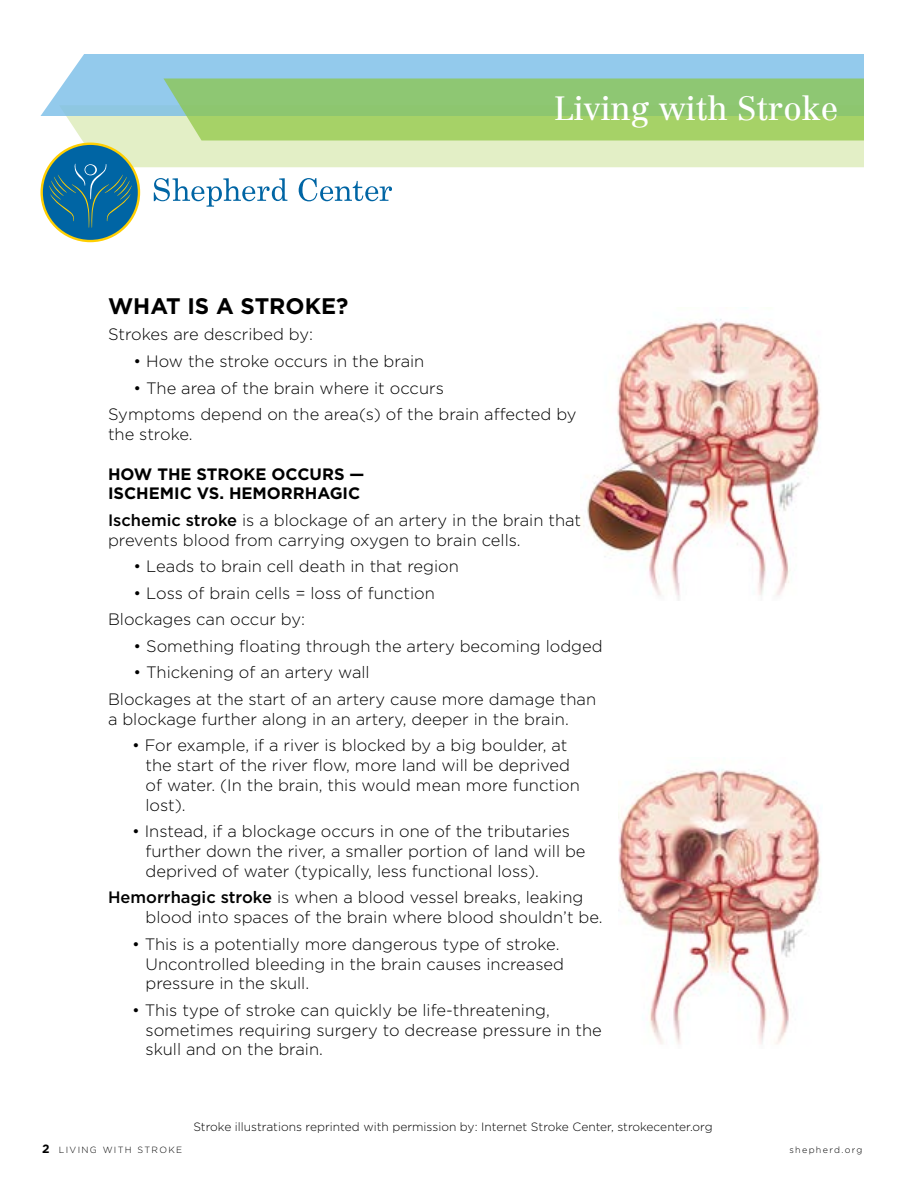
<style>
.page{position:relative;width:918px;height:1188px;background:#fff}
.page>*{position:absolute;margin:0;border:0;box-sizing:border-box;transform-origin:0 0}
.t1{font:33.15px "Centennial";color:#fff}
.t2{font:700 22.5px "Gotham";color:#000}
.t3{font:300 16.5px/19.8px "Gotham";color:#000}
.t4{font:700 16.5px/19.8px "Gotham";color:#000}
.t5{font:300 12px "Gotham";color:#000}
.t6{font:300 9px "Gotham";letter-spacing:.15em;color:#000}
.s1{font-weight:500}
.s2{font-weight:700;font-size:12px}
</style>
<div class="page">
<div style="left:59px;top:116px;width:805px;height:51px;background:#e3efc6"></div>
<svg style="left:40px;top:54px;width:824px;height:62px;background:#99ccec"></svg>
<svg style="left:163px;top:78px;width:701px;height:63px;background:#98cb72"></svg>
<div style="left:41px;top:143px;width:99px;height:99px;border:5px solid #ffcf01;border-radius:50%"></div>
<div style="left:43px;top:145px;width:95px;height:95px;background:#0065a4;border-radius:50%"></div>
<svg style="left:49px;top:163px;width:83px;height:65px"></svg>
<svg style="left:154px;top:178px;width:133px;height:29px"></svg>
<svg style="left:299px;top:178px;width:93px;height:23px"></svg>
<img style="left:619px;top:769px;width:202px;height:275px">
<img style="left:580px;top:319px;width:241px;height:281px">
<h1 class="t1" style="left:554px;top:88px;width:286px">Living with Stroke</h1>
<h2 class="t2" style="left:108px;top:292px;width:242px">WHAT IS A STROKE?</h2>
<p class="t3" style="left:108px;top:325px;width:207px">Strokes are described by:</p>
<p class="t3" style="left:133px;top:351px;width:292px">• How the stroke occurs in the brain</p>
<p class="t3" style="left:108px;top:374px;width:470px;line-height:26.5px;text-indent:25px">• The area of the brain where it occurs<br>Symptoms depend on the area(s) of the brain affected by</p>
<p class="t3" style="left:108px;top:424px;width:86px">the stroke.</p>
<p class="t4" style="left:108px;top:464px;width:258px">HOW THE STROKE OCCURS —<br>ISCHEMIC VS. HEMORRHAGIC</p>
<p class="t3" style="left:108px;top:510px;width:475px"><span class="s1">Ischemic stroke</span> is a blockage of an artery in the brain that prevents blood from carrying oxygen to brain cells.</p>
<p class="t3" style="left:133px;top:556px;width:327px">• Leads to brain cell death in that region</p>
<p class="t3" style="left:108px;top:580px;width:328px;line-height:26.5px;text-indent:25px">• Loss of brain cells = loss of function<br>Blockages can occur by:</p>
<p class="t3" style="left:134px;top:636px;width:471px">• Something floating through the artery becoming lodged</p>
<p class="t3" style="left:108px;top:659px;width:490px;line-height:26.5px;text-indent:25px">• Thickening of an artery wall<br>Blockages at the start of an artery cause more damage than</p>
<p class="t3" style="left:108px;top:709px;width:462px">a blockage further along in an artery, deeper in the brain.</p>
<p class="t3" style="left:146px;top:735px;width:436px;text-indent:-13px">• For example, if a river is blocked by a big boulder, at the start of the river flow, more land will be deprived of water. (In the brain, this would mean more function lost).</p>
<p class="t3" style="left:146px;top:821px;width:442px;text-indent:-13px">• Instead, if a blockage occurs in one of the tributaries further down the river, a smaller portion of land will be deprived of water (typically, less functional loss).</p>
<p class="t3" style="left:146px;top:888px;width:459px;text-indent:-38px"><span class="s1">Hemorrhagic stroke</span> is when a blood vessel breaks, leaking blood into spaces of the brain where blood shouldn’t be.</p>
<p class="t3" style="left:146px;top:934px;width:420px;text-indent:-13px">• This is a potentially more dangerous type of stroke.<br>Uncontrolled bleeding in the brain causes increased pressure in the skull.</p>
<p class="t3" style="left:146px;top:1000px;width:458px;text-indent:-13px">• This type of stroke can quickly be life-threatening, sometimes requiring surgery to decrease pressure in the skull and on the brain.</p>
<p class="t5" style="left:193px;top:1119px;width:521px">Stroke illustrations reprinted with permission by: Internet Stroke Center, strokecenter.org</p>
<p class="t6" style="left:42px;top:1145px;width:142px"><span class="s2">2</span> LIVING WITH STROKE</p>
<p class="t6" style="left:789px;top:1145px;width:75px">shepherd.org</p>
</div>
